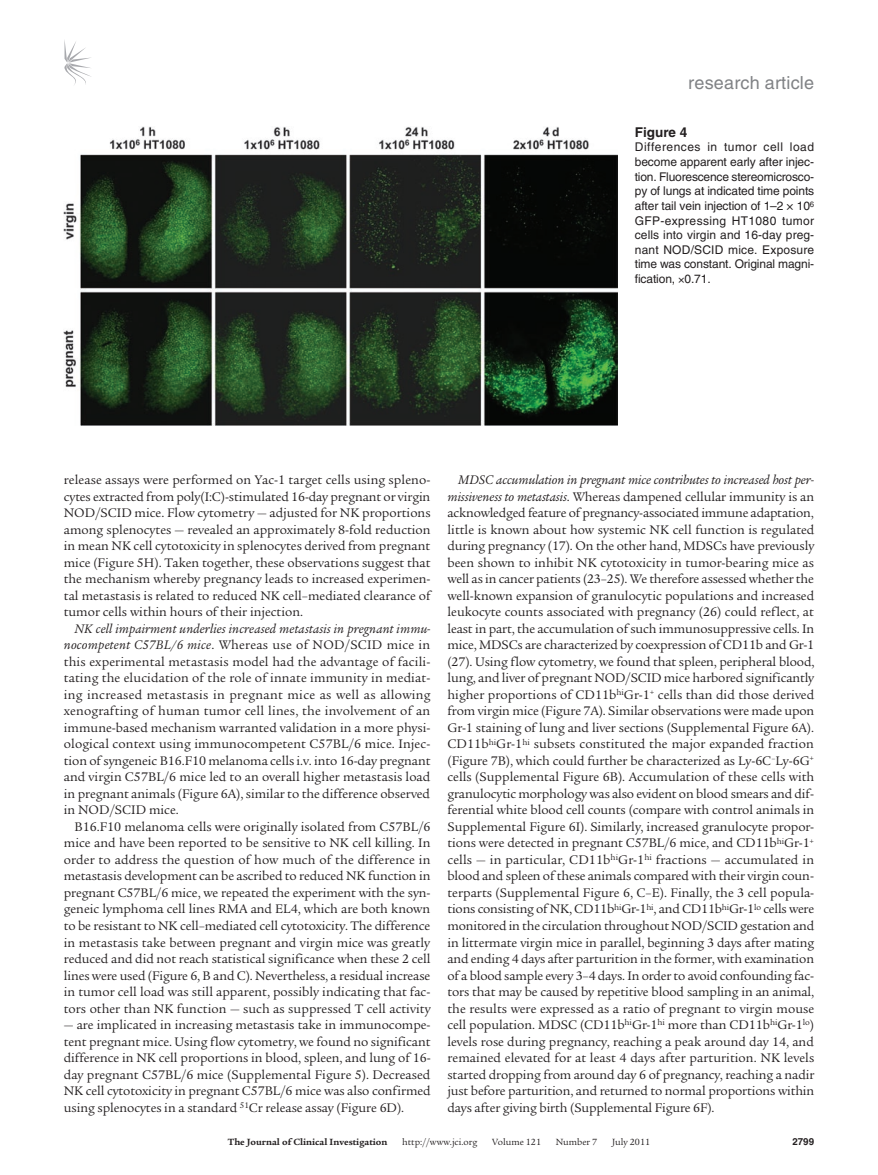
<style>
.page{position:relative;width:878px;height:1175px;background:#fff}
.page>*{position:absolute;margin:0;border:0;box-sizing:border-box;transform-origin:0 0}
.t1{font:18px "Helvetica LT Std";letter-spacing:.01em;color:#808285}
.t2{font:13.5px/16.5px "Legacy Serif Std";letter-spacing:-.005em;color:#231f20;text-align:justify}
.t3{font:700 13.5px "Helvetica LT Std";color:#231f20}
.t4{font:12px/14.7px "Helvetica LT Std";letter-spacing:-.01em;color:#231f20;text-align:justify}
.t5{font:9.75px "Legacy Serif Std";color:#231f20}
.t6{font:700 9.75px "Legacy Serif Std";color:#231f20}
.t7{font:700 9.75px "Helvetica LT Std";color:#231f20}
.s1{font-style:italic}
</style>
<div class="page">
<svg style="left:64px;top:40px;width:27px;height:45px"></svg>
<img style="left:64px;top:126px;width:553px;height:300px">
<h1 class="t1" style="left:688px;top:73px;width:127px">research article</h1>
<p class="t3" style="left:634px;top:124px;width:54px">Figure 4</p>
<p class="t4" style="left:634px;top:140px;width:181px">Differences in tumor cell load become apparent early after injec&shy;tion. Fluorescence stereomicrosco&shy;py of lungs at indicated time points after tail vein injection of 1–2 × 10<sup>6<br></sup>GFP-expressing HT1080 tumor cells into virgin and 16-day preg&shy;nant NOD/SCID mice. Exposure time was constant. Original magni&shy;fication, 0.71.</p>
<p class="t2" style="left:64px;top:472px;width:368px">release assays were performed on Yac-1 target cells using spleno&shy;cytes extracted from poly(I:C)-stimulated 16-day pregnant or virgin NOD/SCID mice. Flow cytometry — adjusted for NK proportions among splenocytes — revealed an approximately 8-fold reduction in mean NK cell cytotoxicity in splenocytes derived from pregnant mice (Figure 5H). Taken together, these observations suggest that the mechanism whereby pregnancy leads to increased experimen&shy;tal metastasis is related to reduced NK cell–mediated clearance of tumor cells within hours of their injection.</p>
<p class="t2" style="left:64px;top:620px;width:368px;text-indent:11px"><span class="s1">NK cell impairment underlies increased metastasis in pregnant immu&shy;nocompetent C57BL/6 mice</span>. Whereas use of NOD/SCID mice in this experimental metastasis model had the advantage of facili&shy;tating the elucidation of the role of innate immunity in mediat&shy;ing increased metastasis in pregnant mice as well as allowing xenografting of human tumor cell lines, the involvement of an immune-based mechanism warranted validation in a more physi&shy;ological context using immunocompetent C57BL/6 mice. Injec&shy;tion of syngeneic B16.F10 melanoma cells i.v. into 16-day pregnant and virgin C57BL/6 mice led to an overall higher metastasis load in pregnant animals (Figure 6A), similar to the difference observed in NOD/SCID mice.</p>
<p class="t2" style="left:64px;top:818px;width:368px;text-indent:11px">B16.F10 melanoma cells were originally isolated from C57BL/6 mice and have been reported to be sensitive to NK cell killing. In order to address the question of how much of the difference in metastasis development can be ascribed to reduced NK function in pregnant C57BL/6 mice, we repeated the experiment with the syn&shy;geneic lymphoma cell lines RMA and EL4, which are both known to be resistant to NK cell–mediated cell cytotoxicity. The difference in metastasis take between pregnant and virgin mice was greatly reduced and did not reach statistical significance when these 2 cell lines were used (Figure 6, B and C). Nevertheless, a residual increase in tumor cell load was still apparent, possibly indicating that fac&shy;tors other than NK function — such as suppressed T cell activity</p>
<p class="t2" style="left:64px;top:1016px;width:368px">— are implicated in increasing metastasis take in immunocompe&shy;tent pregnant mice. Using flow cytometry, we found no significant difference in NK cell proportions in blood, spleen, and lung of 16- day pregnant C57BL/6 mice (Supplemental Figure 5). Decreased NK cell cytotoxicity in pregnant C57BL/6 mice was also confirmed using splenocytes in a standard <sup>51</sup>Cr release assay (Figure 6D).</p>
<p class="t2" style="left:447px;top:472px;width:368px;text-indent:11px"><span class="s1">MDSC accumulation in pregnant mice contributes to increased host per&shy;missiveness to metastasis</span>. Whereas dampened cellular immunity is an acknowledged feature of pregnancy-associated immune adaptation, little is known about how systemic NK cell function is regulated during pregnancy (17). On the other hand, MDSCs have previously been shown to inhibit NK cytotoxicity in tumor-bearing mice as well as in cancer patients (23–25). We therefore assessed whether the well-known expansion of granulocytic populations and increased leukocyte counts associated with pregnancy (26) could reflect, at least in part, the accumulation of such immunosuppressive cells. In mice, MDSCs are characterized by coexpression of CD11b and Gr-1 (27). Using flow cytometry, we found that spleen, peripheral blood, lung, and liver of pregnant NOD/SCID mice harbored significantly higher proportions of CD11b<sup>hi</sup>Gr-1<sup>+</sup> cells than did those derived from virgin mice (Figure 7A). Similar observations were made upon Gr-1 staining of lung and liver sections (Supplemental Figure 6A).<br>CD11b<sup>hi</sup>Gr-1<sup>hi</sup> subsets constituted the major expanded fraction (Figure 7B), which could further be characterized as Ly-6C<sup>–</sup>Ly-6G<sup>+ </sup>cells (Supplemental Figure 6B). Accumulation of these cells with granulocytic morphology was also evident on blood smears and dif&shy;ferential white blood cell counts (compare with control animals in Supplemental Figure 6I). Similarly, increased granulocyte propor&shy;tions were detected in pregnant C57BL/6 mice, and CD11b<sup>hi</sup>Gr-1<sup>+ </sup>cells — in particular, CD11b<sup>hi</sup>Gr-1<sup>hi</sup> fractions — accumulated in blood and spleen of these animals compared with their virgin coun&shy;terparts (Supplemental Figure 6, C–E). Finally, the 3 cell popula&shy;tions consisting of NK, CD11b<sup>hi</sup>Gr-1<sup>hi</sup>, and CD11b<sup>hi</sup>Gr-1<sup>lo</sup> cells were monitored in the circulation throughout NOD/SCID gestation and in littermate virgin mice in parallel, beginning 3 days after mating and ending 4 days after parturition in the former, with examination of a blood sample every 3–4 days. In order to avoid confounding fac&shy;tors that may be caused by repetitive blood sampling in an animal, the results were expressed as a ratio of pregnant to virgin mouse cell population. MDSC (CD11b<sup>hi</sup>Gr-1<sup>hi</sup> more than CD11b<sup>hi</sup>Gr-1<sup>lo</sup>) levels rose during pregnancy, reaching a peak around day 14, and remained elevated for at least 4 days after parturition. NK levels started dropping from around day 6 of pregnancy, reaching a nadir just before parturition, and returned to normal proportions within days after giving birth (Supplemental Figure 6F).</p>
<p class="t6" style="left:228px;top:1135px;width:161px">The Journal of Clinical Investigation</p>
<p class="t5" style="left:402px;top:1136px;width:77px">http://www.jci.org</p>
<p class="t5" style="left:492px;top:1136px;width:50px">Volume 121</p>
<p class="t5" style="left:555px;top:1136px;width:43px">Number 7</p>
<p class="t5" style="left:612px;top:1136px;width:40px">July 2011</p>
<p class="t7" style="left:792px;top:1135px;width:23px">2799</p>
</div>
